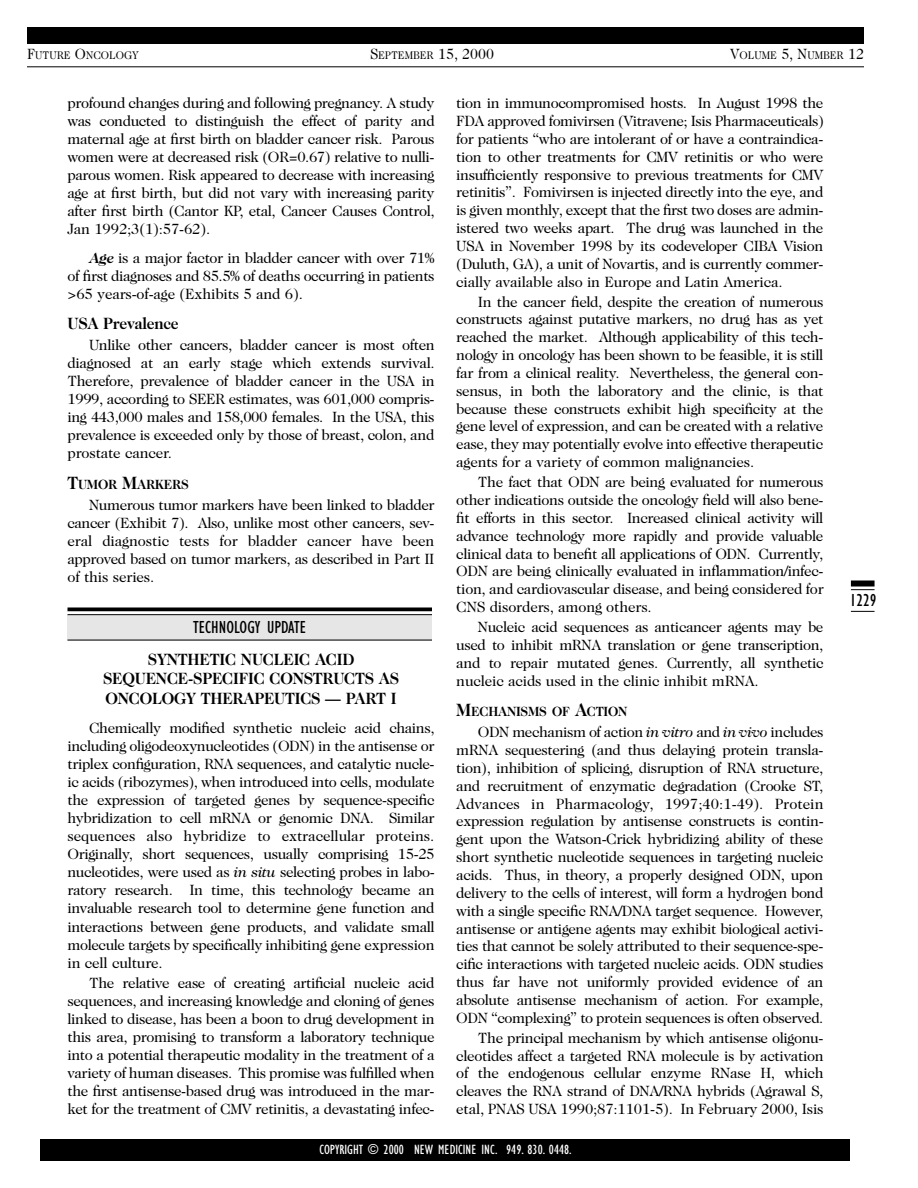
<style>
.page{position:relative;width:918px;height:1188px;background:#fff}
.page>*{position:absolute;margin:0;border:0;box-sizing:border-box;transform-origin:0 0}
.t1{font:condensed 18px "Gill Sans";color:#000}
.t2{font:700 16.5px/19.5px "Caslon Two Twenty Four";letter-spacing:-.01em;color:#000;text-align:center;scale:.95 1}
.t3{font:15px/17.9px "Caslon Two Twenty Four";letter-spacing:-.02em;color:#000;text-align:justify}
.t4{font:15px "Caslon Two Twenty Four";letter-spacing:-.02em;color:#000;scale:.95 1}
.t5{font:condensed 13.8px "Gill Sans";color:#fff}
.t6{font:700 13.5px "Caslon Two Twenty Four";letter-spacing:-.015em;color:#000;scale:.95 1}
.t7{font:11.25px "Caslon Two Twenty Four";color:#000;scale:.95 1}
.s1{font-size:15px}
.s2{font-size:11.25px}
.s3{font-weight:700;font-style:italic}
.s4{font-size:18px}
.s5{font-style:italic}
</style>
<div class="page">
<div style="left:851px;top:580px;width:24px;height:6px;background:#000"></div>
<svg style="left:851px;top:589px;width:24px;height:1px"></svg>
<svg style="left:851px;top:611px;width:24px;height:1px"></svg>
<div style="left:27px;top:27px;width:837px;height:16px;background:#000"></div>
<hr style="left:27px;top:66px;width:837px;height:1px;background:#000">
<div style="left:40px;top:1139px;width:810px;height:22px;background:#000"></div>
<hr style="left:68px;top:608px;width:364px;height:3px;background:#000">
<div style="left:68px;top:615px;width:364px;height:25px;background:#e6e6e6"></div>
<hr style="left:68px;top:614px;width:364px;height:1px;background:#000">
<hr style="left:68px;top:640px;width:364px;height:1px;background:#000">
<p class="t7" style="left:27px;top:51px;width:119px"><span class="s1">F</span>UTURE <span class="s1">O</span>NCOLOGY</p>
<p class="t4" style="left:370px;top:48px;width:132px">S<span class="s2">EPTEMBER</span> 15, 2000</p>
<p class="t7" style="left:730px;top:51px;width:142px"><span class="s1">V</span>OLUME <span class="s1">5, N</span>UMBER <span class="s1">12</span></p>
<p class="t3" style="left:68px;top:95px;width:369px">profound changes during and following pregnancy. A study was conducted to distinguish the effect of parity and maternal age at first birth on bladder cancer risk. Parous women were at decreased risk (OR=0.67) relative to nulli&shy;parous women. Risk appeared to decrease with increasing age at first birth, but did not vary with increasing parity after first birth (Cantor KP, etal, Cancer Causes Control, Jan 1992;3(1):57-62).</p>
<p class="t3" style="left:68px;top:250px;width:369px;text-indent:22px"><span class="s3">Age</span> is a major factor in bladder cancer with over 71% of first diagnoses and 85.5% of deaths occurring in patients &gt;65 years-of-age (Exhibits 5 and 6).</p>
<p class="t2" style="left:68px;top:315px;width:119px">USA Prevalence</p>
<p class="t3" style="left:68px;top:337px;width:369px;text-indent:22px">Unlike other cancers, bladder cancer is most often diagnosed at an early stage which extends survival.<br>Therefore, prevalence of bladder cancer in the USA in 1999, according to SEER estimates, was 601,000 compris&shy;ing 443,000 males and 158,000 females. In the USA, this prevalence is exceeded only by those of breast, colon, and prostate cancer.</p>
<p class="t6" style="left:68px;top:479px;width:129px"><span class="s4">T</span>UMOR <span class="s4">M</span>ARKERS</p>
<p class="t3" style="left:68px;top:497px;width:369px;text-indent:22px">Numerous tumor markers have been linked to bladder cancer (Exhibit 7). Also, unlike most other cancers, sev&shy;eral diagnostic tests for bladder cancer have been approved based on tumor markers, as described in Part II of this series.</p>
<p class="t1" style="left:193px;top:621px;width:115px">TECHNOLOGY UPDATE</p>
<p class="t2" style="left:103px;top:651px;width:313px">SYNTHETIC NUCLEIC ACID<br>SEQUENCE-SPECIFIC CONSTRUCTS AS<br>ONCOLOGY THERAPEUTICS — PART I</p>
<p class="t3" style="left:68px;top:720px;width:369px;text-indent:22px">Chemically modified synthetic nucleic acid chains, including oligodeoxynucleotides (ODN) in the antisense or triplex configuration, RNA sequences, and catalytic nucle&shy;ic acids (ribozymes), when introduced into cells, modulate the expression of targeted genes by sequence-specific hybridization to cell mRNA or genomic DNA. Similar sequences also hybridize to extracellular proteins.<br>Originally, short sequences, usually comprising 15-25 nucleotides, were used as <span class="s5">in situ</span> selecting probes in labo&shy;ratory research. In time, this technology became an invaluable research tool to determine gene function and interactions between gene products, and validate small molecule targets by specifically inhibiting gene expression in cell culture.</p>
<p class="t3" style="left:68px;top:975px;width:369px;text-indent:22px">The relative ease of creating artificial nucleic acid sequences, and increasing knowledge and cloning of genes linked to disease, has been a boon to drug development in this area, promising to transform a laboratory technique into a potential therapeutic modality in the treatment of a variety of human diseases. This promise was fulfilled when the first antisense-based drug was introduced in the mar&shy;ket for the treatment of CMV retinitis, a devastating infec-</p>
<p class="t3" style="left:456px;top:95px;width:369px">tion in immunocompromised hosts. In August 1998 the FDA approved fomivirsen (Vitravene; Isis Pharmaceuticals) for patients “who are intolerant of or have a contraindica&shy;tion to other treatments for CMV retinitis or who were insufficiently responsive to previous treatments for CMV retinitis”. Fomivirsen is injected directly into the eye, and is given monthly, except that the first two doses are admin&shy;istered two weeks apart. The drug was launched in the USA in November 1998 by its codeveloper CIBA Vision (Duluth, GA), a unit of Novartis, and is currently commer&shy;cially available also in Europe and Latin America.</p>
<p class="t3" style="left:456px;top:294px;width:369px;text-indent:22px">In the cancer field, despite the creation of numerous constructs against putative markers, no drug has as yet reached the market. Although applicability of this tech&shy;nology in oncology has been shown to be feasible, it is still far from a clinical reality. Nevertheless, the general con&shy;sensus, in both the laboratory and the clinic, is that because these constructs exhibit high specificity at the gene level of expression, and can be created with a relative ease, they may potentially evolve into effective therapeutic agents for a variety of common malignancies.</p>
<p class="t3" style="left:456px;top:474px;width:369px;text-indent:22px">The fact that ODN are being evaluated for numerous other indications outside the oncology field will also bene&shy;fit efforts in this sector. Increased clinical activity will advance technology more rapidly and provide valuable clinical data to benefit all applications of ODN. Currently, ODN are being clinically evaluated in inflammation/infec&shy;tion, and cardiovascular disease, and being considered for CNS disorders, among others.</p>
<p class="t3" style="left:456px;top:619px;width:369px;text-indent:22px">Nucleic acid sequences as anticancer agents may be used to inhibit mRNA translation or gene transcription, and to repair mutated genes. Currently, all synthetic nucleic acids used in the clinic inhibit mRNA.</p>
<p class="t6" style="left:456px;top:707px;width:182px"><span class="s4">M</span>ECHANISMS OF <span class="s4">A</span>CTION</p>
<p class="t3" style="left:456px;top:724px;width:369px;text-indent:22px">ODN mechanism of action <span class="s5">in vitro</span> and <span class="s5">in vivo</span> includes mRNA sequestering (and thus delaying protein transla&shy;tion), inhibition of splicing, disruption of RNA structure, and recruitment of enzymatic degradation (Crooke ST, Advances in Pharmacology, 1997;40:1-49). Protein expression regulation by antisense constructs is contin&shy;gent upon the Watson-Crick hybridizing ability of these short synthetic nucleotide sequences in targeting nucleic acids. Thus, in theory, a properly designed ODN, upon delivery to the cells of interest, will form a hydrogen bond with a single specific RNA/DNA target sequence. However, antisense or antigene agents may exhibit biological activi&shy;ties that cannot be solely attributed to their sequence-spe&shy;cific interactions with targeted nucleic acids. ODN studies thus far have not uniformly provided evidence of an absolute antisense mechanism of action. For example, ODN “complexing” to protein sequences is often observed.</p>
<p class="t3" style="left:456px;top:1030px;width:369px;text-indent:22px">The principal mechanism by which antisense oligonu&shy;cleotides affect a targeted RNA molecule is by activation of the endogenous cellular enzyme RNase H, which cleaves the RNA strand of DNA/RNA hybrids (Agrawal S, etal, PNAS USA 1990;87:1101-5). In February 2000, Isis</p>
<p class="t5" style="left:319px;top:1145px;width:254px">COPYRIGHT © 2000 NEW MEDICINE INC. 949. 830. 0448.</p>
<p class="t1" style="left:850px;top:594px;width:28px">1229</p>
</div>
